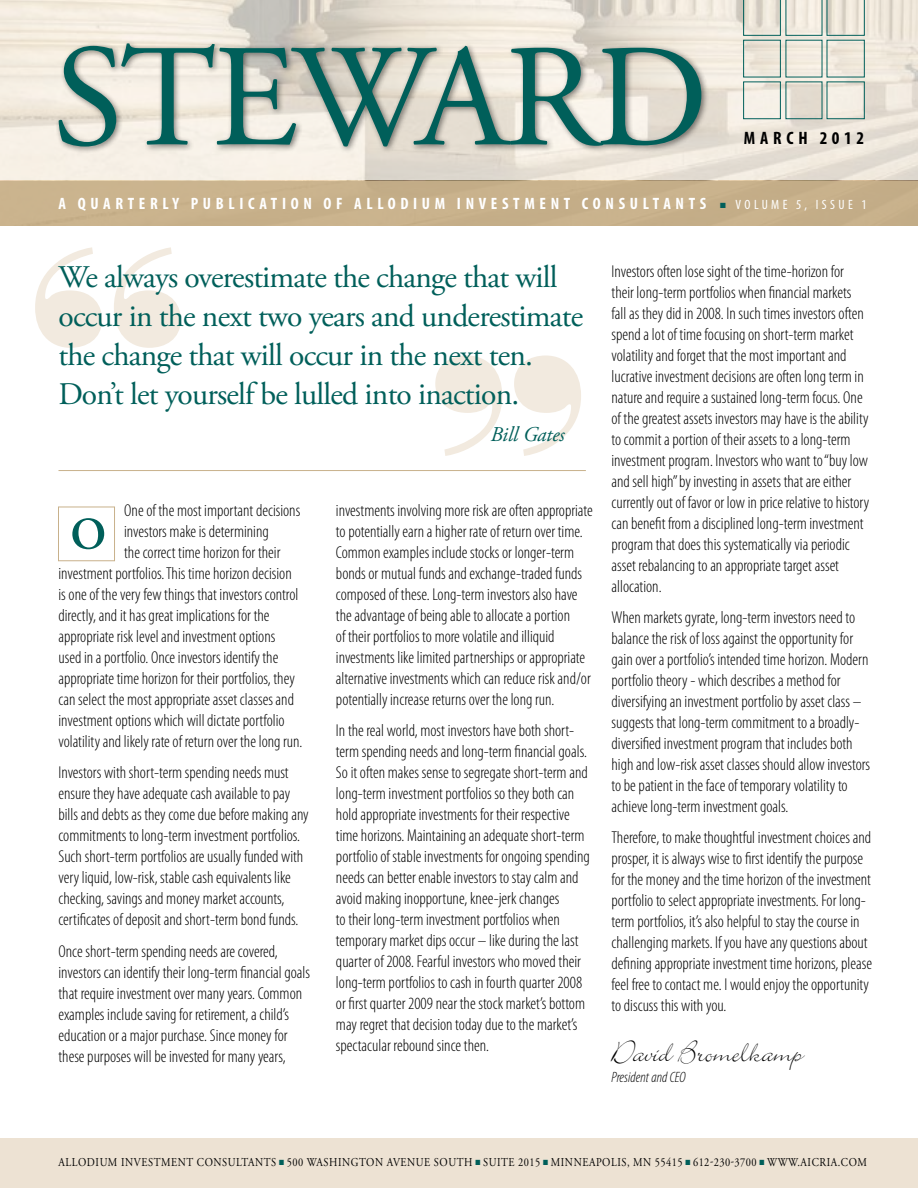
<style>
.page{position:relative;width:918px;height:1188px;background:#fff}
.page>*{position:absolute;margin:0;border:0;box-sizing:border-box;transform-origin:0 0}
.t1{font:145.5px "Adobe Garamond Pro";letter-spacing:-.025em;color:#005f5a}
.t2{font:33px "Bickley Script Plain";color:#000}
.t3{font:31.5px/39px "Adobe Garamond Pro";letter-spacing:-.025em;color:#005f5a}
.t4{font:italic 21px "Adobe Garamond Pro";letter-spacing:-.01em;color:#005f5a}
.t5{font:700 condensed 18px "Myriad Pro";letter-spacing:.27em;color:#000}
.t6{font:300 condensed 17.25px/21px "Myriad Pro";color:#000}
.t7{font:700 condensed 16.5px "Myriad Pro";letter-spacing:.28em;color:#fff}
.t8{font:italic 300 condensed 15px "Myriad Pro";color:#000}
.t9{font:12px "Adobe Garamond Pro";letter-spacing:.055em;color:#000;scale:.87 1}
.s1{color:#005f5a}
.s2{font-weight:400;font-size:13.5px}
</style>
<div class="page">
<div style="left:0;top:1138px;width:918px;height:50px;background:#ede2d3"></div>
<img style="left:0;top:0;width:918px;height:181px">
<div style="left:55px;top:40px;width:654px;height:114px;background:#000;opacity:.5"></div>
<div style="left:743px;top:40px;width:38px;height:37px;border:1px solid #005f5a"></div>
<div style="left:743px;top:82px;width:38px;height:37px;border:1px solid #005f5a"></div>
<svg style="left:743px;top:0;width:122px;height:36px;background:#dbdbcf"></svg>
<div style="left:827px;top:82px;width:38px;height:37px;border:1px solid #005f5a"></div>
<div style="left:0;top:181px;width:918px;height:44px;background:#c8b18b"></div>
<svg style="left:35px;top:247px;width:146px;height:101px"></svg>
<svg style="left:435px;top:356px;width:146px;height:100px"></svg>
<hr style="left:58px;top:470px;width:528px;height:1px;background:#c8b18b">
<div style="left:58px;top:507px;width:57px;height:54px;border:1px solid #c8b18b"></div>
<svg style="left:72px;top:518px;width:32px;height:31px"></svg>
<h1 class="t1" style="left:53px;top:11px;width:657px">STEWARD</h1>
<p class="t5" style="left:744px;top:127px;width:122px">MARCH 2012</p>
<p class="t7" style="left:59px;top:193px;width:810px">A QUARTERLY PUBLICATION OF ALLODIUM I NVESTMENT CONSULTANTS <span class="s1">■</span> <span class="s2">VOLUME 5, ISSUE 1</span></p>
<h3 class="t3" style="left:58px;top:258px;width:526px">We always overestimate the change that will occur in the next two years and underestimate the change that will occur in the next ten.<br>Don’t let yourself be lulled into inaction.</h3>
<p class="t4" style="left:490px;top:422px;width:76px">Bill Gates</p>
<p class="t6" style="left:124px;top:500px;width:178px">One of the most important decisions</p>
<p class="t6" style="left:124px;top:521px;width:146px">investors make is determining</p>
<p class="t6" style="left:124px;top:542px;width:158px">the correct time horizon for their</p>
<p class="t6" style="left:58px;top:563px;width:235px">investment portfolios. This time horizon decision</p>
<p class="t6" style="left:58px;top:584px;width:241px">is one of the very few things that investors control</p>
<p class="t6" style="left:58px;top:605px;width:213px">directly, and it has great implications for the</p>
<p class="t6" style="left:58px;top:626px;width:218px">appropriate risk level and investment options</p>
<p class="t6" style="left:58px;top:647px;width:221px">used in a portfolio. Once investors identify the</p>
<p class="t6" style="left:58px;top:668px;width:238px">appropriate time horizon for their portfolios, they</p>
<p class="t6" style="left:58px;top:689px;width:237px">can select the most appropriate asset classes and</p>
<p class="t6" style="left:58px;top:710px;width:228px">investment options which will dictate portfolio</p>
<p class="t6" style="left:58px;top:731px;width:246px">volatility and likely rate of return over the long run.</p>
<p class="t6" style="left:58px;top:763px;width:252px">Investors with short-term spending needs must ensure they have adequate cash available to pay bills and debts as they come due before making any commitments to long-term investment portfolios.<br>Such short-term portfolios are usually funded with very liquid, low-risk, stable cash equivalents like checking, savings and money market accounts, certificates of deposit and short-term bond funds.</p>
<p class="t6" style="left:58px;top:941px;width:253px">Once short-term spending needs are covered, investors can identify their long-term financial goals that require investment over many years. Common examples include saving for retirement, a child’s education or a major purchase. Since money for these purposes will be invested for many years,</p>
<p class="t6" style="left:336px;top:500px;width:258px">investments involving more risk are often appropriate to potentially earn a higher rate of return over time.<br>Common examples include stocks or longer-term bonds or mutual funds and exchange-traded funds composed of these. Long-term investors also have the advantage of being able to allocate a portion<br>of their portfolios to more volatile and illiquid investments like limited partnerships or appropriate alternative investments which can reduce risk and/or potentially increase returns over the long run.</p>
<p class="t6" style="left:336px;top:720px;width:255px">In the real world, most investors have both short&shy;term spending needs and long-term financial goals.<br>So it often makes sense to segregate short-term and long-term investment portfolios so they both can hold appropriate investments for their respective time horizons. Maintaining an adequate short-term portfolio of stable investments for ongoing spending needs can better enable investors to stay calm and avoid making inopportune, knee-jerk changes<br>to their long-term investment portfolios when temporary market dips occur – like during the last quarter of 2008. Fearful investors who moved their long-term portfolios to cash in fourth quarter 2008 or first quarter 2009 near the stock market’s bottom may regret that decision today due to the market’s spectacular rebound since then.</p>
<p class="t6" style="left:612px;top:261px;width:259px">Investors often lose sight of the time-horizon for their long-term portfolios when financial markets fall as they did in 2008. In such times investors often spend a lot of time focusing on short-term market volatility and forget that the most important and lucrative investment decisions are often long term in nature and require a sustained long-term focus. One of the greatest assets investors may have is the ability to commit a portion of their assets to a long-term investment program. Investors who want to “buy low and sell high” by investing in assets that are either currently out of favor or low in price relative to history can benefit from a disciplined long-term investment program that does this systematically via periodic asset rebalancing to an appropriate target asset allocation.</p>
<p class="t6" style="left:612px;top:607px;width:260px">When markets gyrate, long-term investors need to balance the risk of loss against the opportunity for gain over a portfolio’s intended time horizon. Modern portfolio theory - which describes a method for diversifying an investment portfolio by asset class – suggests that long-term commitment to a broadly&shy;diversified investment program that includes both high and low-risk asset classes should allow investors to be patient in the face of temporary volatility to achieve long-term investment goals.</p>
<p class="t6" style="left:612px;top:828px;width:262px">Therefore, to make thoughtful investment choices and prosper, it is always wise to first identify the purpose for the money and the time horizon of the investment portfolio to select appropriate investments. For long&shy;term portfolios, it’s also helpful to stay the course in challenging markets. If you have any questions about defining appropriate investment time horizons, please feel free to contact me. I would enjoy the opportunity to discuss this with you.</p>
<h2 class="t2" style="left:612px;top:1031px;width:193px">David Bromelkamp</h2>
<p class="t8" style="left:612px;top:1069px;width:76px">President and CEO</p>
<p class="t9" style="left:59px;top:1155px;width:828px">Allodium Investment Consultants <span class="s1">■</span> 500 Washington Avenue South <span class="s1">■</span> Suite 2015 <span class="s1">■</span> Minneapolis, MN 55415 <span class="s1">■</span> 612-230-3700 <span class="s1">■</span> www</p>
<p class="t9" style="left:798px;top:1155px;width:81px">.aicria.com</p>
</div>
